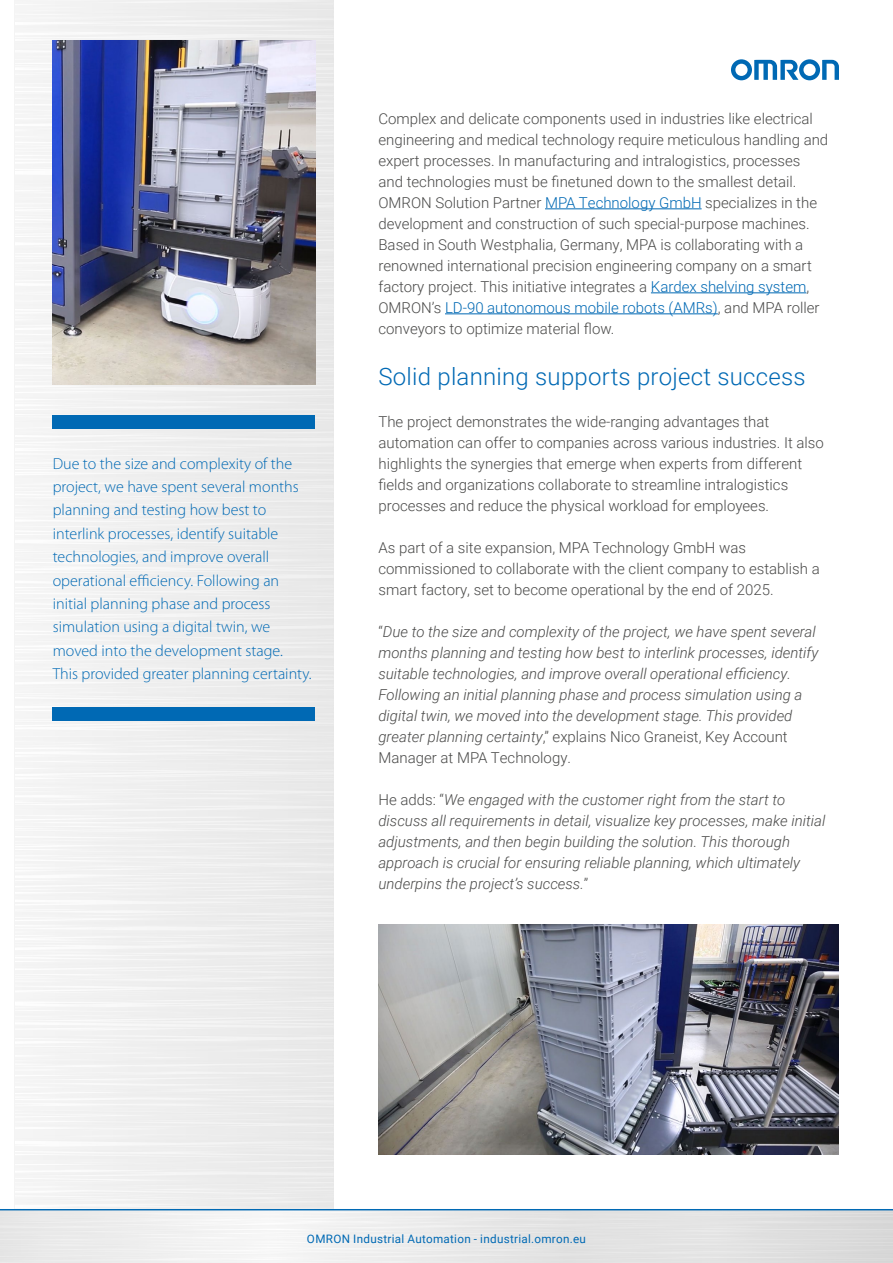
<style>
.page{position:relative;width:893px;height:1263px;background:#fff}
.page>*{position:absolute;margin:0;border:0;box-sizing:border-box;transform-origin:0 0}
.t1{font:300 24px "Roboto";letter-spacing:.01em;color:#0069b4}
.t2{font:300 16.05px/23.4px "Myriad Pro";color:#0069b4}
.t3{font:300 15px/21px "Roboto";color:#4a4a49}
.t4{font:italic 300 15px/21px "Roboto";color:#4a4a49}
.t5{font:11.7px "Roboto";letter-spacing:.025em;color:#0069b4}
.s1{color:#0069b4}
.s2{font-style:normal}
</style>
<div class="page">
<div style="left:15px;top:0;width:319px;height:1209px;background:#efefef"></div>
<svg style="left:15px;top:4px;width:68px;height:21px"></svg>
<svg style="left:731px;top:59px;width:108px;height:21px"></svg>
<div style="left:53px;top:415px;width:262px;height:13px;background:#0069b4"></div>
<div style="left:53px;top:707px;width:262px;height:14px;background:#0069b4"></div>
<img style="left:53px;top:41px;width:262px;height:344px">
<svg style="left:0;top:1210px;width:893px;height:53px"></svg>
<hr style="left:0;top:1209px;width:893px;height:1px;background:#0069b4">
<hr style="left:545px;top:208px;width:157px;height:1px;background:#0069b4">
<hr style="left:651px;top:292px;width:155px;height:1px;background:#0069b4">
<hr style="left:445px;top:313px;width:273px;height:1px;background:#0069b4">
<img style="left:378px;top:924px;width:461px;height:230px">
<p class="t2" style="left:53px;top:452px;width:260px">Due to the size and complexity of the project, we have spent several months planning and testing how best to interlink processes, identify suitable technologies, and improve overall operational efficiency. Following an initial planning phase and process simulation using a digital twin, we moved into the development stage.<br>This provided greater planning certainty.</p>
<p class="t3" style="left:378px;top:107px;width:451px">Complex and delicate components used in industries like electrical engineering and medical technology require meticulous handling and expert processes. In manufacturing and intralogistics, processes and technologies must be finetuned down to the smallest detail.<br>OMRON Solution Partner <span class="s1">MPA Technology GmbH</span> specializes in the development and construction of such special-purpose machines.<br>Based in South Westphalia, Germany, MPA is collaborating with a renowned international precision engineering company on a smart factory project. This initiative integrates a <span class="s1">Kardex shelving system</span>, OMRON’s <span class="s1">LD-90 autonomous mobile robots (AMRs)</span>, and MPA roller conveyors to optimize material flow.</p>
<h1 class="t1" style="left:378px;top:359px;width:429px">Solid planning supports project success</h1>
<p class="t3" style="left:378px;top:410px;width:447px">The project demonstrates the wide-ranging advantages that automation can offer to companies across various industries. It also highlights the synergies that emerge when experts from different fields and organizations collaborate to streamline intralogistics processes and reduce the physical workload for employees.</p>
<p class="t3" style="left:378px;top:536px;width:443px">As part of a site expansion, MPA Technology GmbH was commissioned to collaborate with the client company to establish a smart factory, set to become operational by the end of 2025.</p>
<p class="t4" style="left:378px;top:620px;width:442px"><span class="s2">“</span>Due to the size and complexity of the project, we have spent several months planning and testing how best to interlink processes, identify suitable technologies, and improve overall operational efficiency.<br>Following an initial planning phase and process simulation using a digital twin, we moved into the development stage. This provided greater planning certainty<span class="s2">,” explains Nico Graneist, Key Account Manager at MPA Technology.</span></p>
<p class="t4" style="left:378px;top:788px;width:448px"><span class="s2">He adds: “</span>We engaged with the customer right from the start to discuss all requirements in detail, visualize key processes, make initial adjustments, and then begin building the solution. This thorough approach is crucial for ensuring reliable planning, which ultimately underpins the project’s success.<span class="s2">”</span></p>
<p class="t5" style="left:307px;top:1230px;width:281px">OMRON Industrial Automation - industrial.omron.eu</p>
</div>
